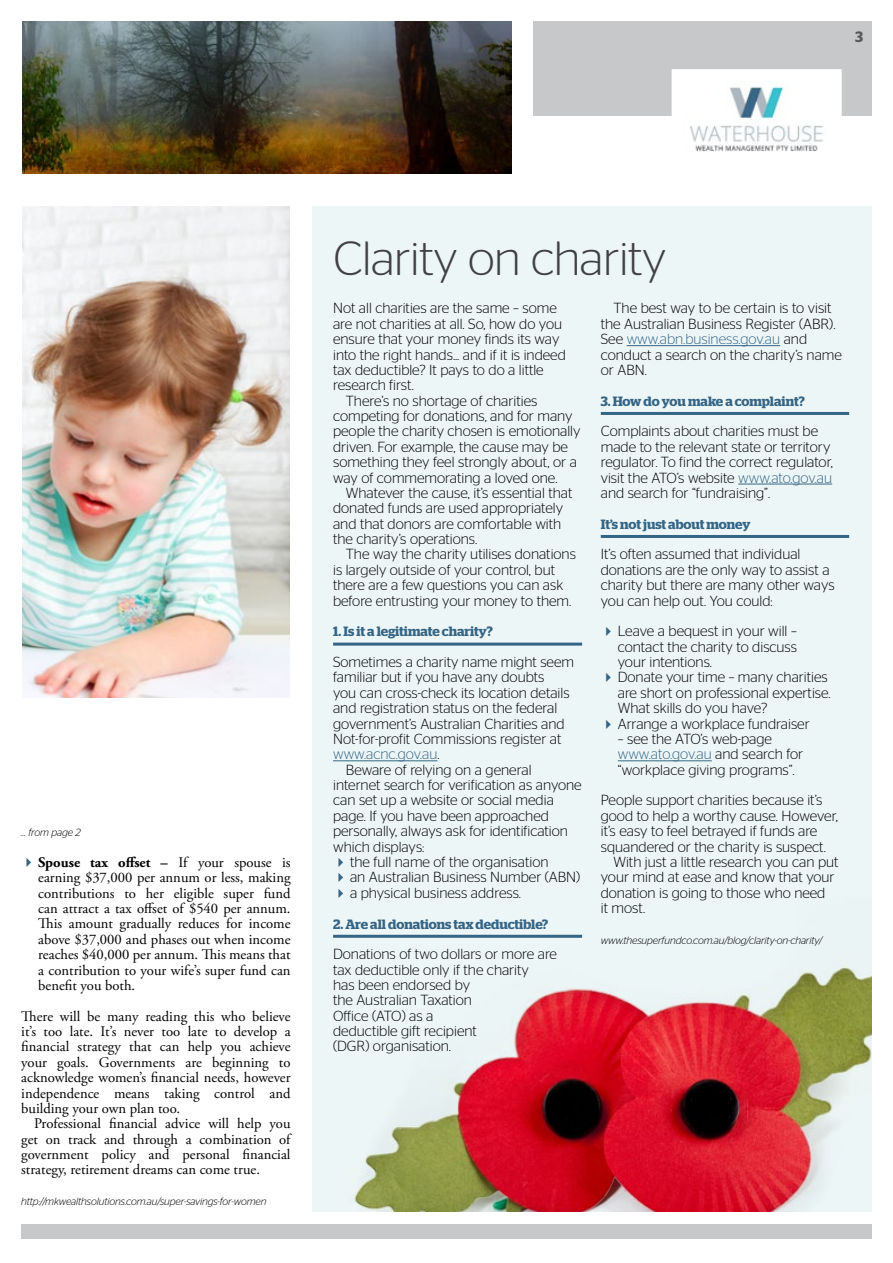
<style>
.page{position:relative;width:893px;height:1263px;background:#fff}
.page>*{position:absolute;margin:0;border:0;box-sizing:border-box;transform-origin:0 0}
.t1{font:300 48px "Stag Sans";letter-spacing:-.01em;color:#414042}
.t2{font:600 15px "Stag Sans";color:#58595b}
.t3{font:300 14.7px/15.3px "Stag Sans";color:#000}
.t4{font:14.7px/15.3px "Adobe Garamond Pro";color:#000;text-align:justify}
.t5{font:300 14.7px "Stag Sans";color:#356585}
.t6{font:600 13.5px "Stag";letter-spacing:-.005em;color:#356585}
.t7{font:italic 300 10.5px "Stag Sans";letter-spacing:-.01em;color:#000}
.s1{font-weight:700}
.s2{color:#000}
.s3{color:#356585}
</style>
<div class="page">
<div style="left:533px;top:21px;width:339px;height:95px;background:#c7c8ca"></div>
<div style="left:21px;top:1224px;width:851px;height:15px;background:#c7c8ca"></div>
<svg style="left:671px;top:69px;width:171px;height:83px"></svg>
<img style="left:22px;top:21px;width:490px;height:152px">
<div style="left:312px;top:206px;width:560px;height:1005px;background:#edf6f7"></div>
<hr style="left:333px;top:643px;width:249px;height:3px;background:#356585">
<hr style="left:333px;top:760px;width:104px;height:1px;background:#356585">
<hr style="left:627px;top:345px;width:153px;height:1px;background:#356585">
<hr style="left:601px;top:412px;width:248px;height:3px;background:#356585">
<hr style="left:738px;top:484px;width:94px;height:1px;background:#356585">
<hr style="left:601px;top:535px;width:248px;height:3px;background:#356585">
<hr style="left:618px;top:760px;width:94px;height:1px;background:#356585">
<img style="left:22px;top:207px;width:268px;height:491px">
<img style="left:330px;top:934px;width:542px;height:278px">
<p class="t2" style="left:855px;top:28px;width:10px">3</p>
<p class="t7" style="left:21px;top:827px;width:61px">… from page 2</p>
<p class="t4" style="left:38px;top:855px;width:254px"><span class="s1">Spouse tax offset –</span> If your spouse is earning $37,000 per annum or less, making contributions to her eligible super fund can attract a tax offset of $540 per annum.<br>This amount gradually reduces for income above $37,000 and phases out when income reaches $40,000 per annum. This means that a contribution to your wife’s super fund can benefit you both.</p>
<p class="t4" style="left:21px;top:1009px;width:271px">There will be many reading this who believe it’s too late. It’s never too late to develop a financial strategy that can help you achieve your goals. Governments are beginning to acknowledge women’s financial needs, however independence means taking control and building your own plan too.</p>
<p class="t4" style="left:21px;top:1116px;width:271px;text-indent:13px">Professional financial advice will help you get on track and through a combination of government policy and personal financial strategy, retirement dreams can come true.</p>
<p class="t7" style="left:21px;top:1196px;width:247px">http://mkwealthsolutions.com.au/super-savings-for-women</p>
<h1 class="t1" style="left:333px;top:232px;width:335px">Clarity on charity</h1>
<p class="t3" style="left:333px;top:300px;width:225px">Not all charities are the same – some</p>
<p class="t3" style="left:333px;top:316px;width:231px">are not charities at all. So, how do you</p>
<p class="t3" style="left:333px;top:331px;width:228px">ensure that your money finds its way</p>
<p class="t3" style="left:333px;top:347px;width:234px">into the right hands... and if it is indeed</p>
<p class="t3" style="left:333px;top:362px;width:212px">tax deductible? It pays to do a little</p>
<p class="t3" style="left:333px;top:377px;width:82px">research first.</p>
<p class="t3" style="left:346px;top:393px;width:193px">There’s no shortage of charities</p>
<p class="t3" style="left:333px;top:408px;width:241px">competing for donations, and for many</p>
<p class="t3" style="left:333px;top:423px;width:249px">people the charity chosen is emotionally</p>
<p class="t3" style="left:333px;top:439px;width:236px">driven. For example, the cause may be</p>
<p class="t3" style="left:333px;top:454px;width:245px">something they feel strongly about, or a</p>
<p class="t3" style="left:333px;top:469px;width:226px">way of commemorating a loved one.</p>
<p class="t3" style="left:346px;top:485px;width:228px">Whatever the cause, it’s essential that</p>
<p class="t3" style="left:333px;top:500px;width:232px">donated funds are used appropriately</p>
<p class="t3" style="left:333px;top:516px;width:230px">and that donors are comfortable with</p>
<p class="t3" style="left:333px;top:531px;width:146px">the charity’s operations.</p>
<p class="t3" style="left:346px;top:546px;width:232px">The way the charity utilises donations</p>
<p class="t3" style="left:333px;top:562px;width:223px">is largely outside of your control, but</p>
<p class="t3" style="left:333px;top:577px;width:232px">there are a few questions you can ask</p>
<p class="t3" style="left:333px;top:592px;width:240px">before entrusting your money to them.</p>
<p class="t6" style="left:333px;top:624px;width:161px">1. Is it a legitimate charity?</p>
<p class="t3" style="left:333px;top:654px;width:242px">Sometimes a charity name might seem</p>
<p class="t3" style="left:333px;top:669px;width:213px">familiar but if you have any doubts</p>
<p class="t3" style="left:333px;top:685px;width:238px">you can cross-check its location details</p>
<p class="t3" style="left:333px;top:700px;width:226px">and registration status on the federal</p>
<p class="t3" style="left:333px;top:716px;width:233px">government’s Australian Charities and</p>
<p class="t3" style="left:333px;top:731px;width:230px">Not-for-profit Commissions register at</p>
<p class="t5" style="left:333px;top:746px;width:108px">www.acnc.gov.au<span class="s2">.</span></p>
<p class="t3" style="left:346px;top:762px;width:187px">Beware of relying on a general</p>
<p class="t3" style="left:333px;top:777px;width:250px">internet search for verification as anyone</p>
<p class="t3" style="left:333px;top:792px;width:222px">can set up a website or social media</p>
<p class="t3" style="left:333px;top:808px;width:217px">page. If you have been approached</p>
<p class="t3" style="left:333px;top:823px;width:236px">personally, always ask for identification</p>
<p class="t3" style="left:333px;top:838px;width:93px">which displays:</p>
<p class="t3" style="left:350px;top:854px;width:200px">the full name of the organisation</p>
<p class="t3" style="left:350px;top:869px;width:232px">an Australian Business Number (ABN)</p>
<p class="t3" style="left:350px;top:885px;width:172px">a physical business address.</p>
<p class="t6" style="left:333px;top:916px;width:217px">2. Are all donations tax deductible?</p>
<p class="t3" style="left:333px;top:946px;width:225px">Donations of two dollars or more are tax deductible only if the charity<br>has been endorsed by<br>the Australian Taxation<br>Office (ATO) as a<br>deductible gift recipient<br>(DGR) organisation.</p>
<p class="t3" style="left:601px;top:300px;width:243px;text-indent:13px">The best way to be certain is to visit the Australian Business Register (ABR).<br>See <span class="s3">www.abn.business.gov.au</span> and conduct a search on the charity’s name or ABN.</p>
<p class="t6" style="left:601px;top:393px;width:205px">3. How do you make a complaint?</p>
<p class="t3" style="left:601px;top:423px;width:234px">Complaints about charities must be made to the relevant state or territory regulator. To find the correct regulator, visit the ATO’s website <span class="s3">www.ato.gov.au </span>and search for “fundraising”.</p>
<p class="t6" style="left:601px;top:516px;width:151px">It’s not just about money</p>
<p class="t3" style="left:601px;top:546px;width:235px">It’s often assumed that individual donations are the only way to assist a charity but there are many other ways you can help out. You could:</p>
<p class="t3" style="left:618px;top:623px;width:214px">Leave a bequest in your will – contact the charity to discuss<br>your intentions.<br>Donate your time – many charities are short on professional expertise.<br>What skills do you have?<br>Arrange a workplace fundraiser</p>
<p class="t3" style="left:618px;top:731px;width:187px">– see the ATO’s web-page <span class="s3">www.ato.gov.au</span> and search for “workplace giving programs”.</p>
<p class="t3" style="left:601px;top:792px;width:223px">People support charities because it’s</p>
<p class="t3" style="left:601px;top:808px;width:239px">good to help a worthy cause. However,</p>
<p class="t3" style="left:601px;top:823px;width:218px">it’s easy to feel betrayed if funds are</p>
<p class="t3" style="left:601px;top:838px;width:227px">squandered or the charity is suspect.</p>
<p class="t3" style="left:613px;top:854px;width:226px">With just a little research you can put</p>
<p class="t3" style="left:601px;top:869px;width:235px">your mind at ease and know that your</p>
<p class="t3" style="left:601px;top:885px;width:226px">donation is going to those who need</p>
<p class="t3" style="left:601px;top:900px;width:46px">it most.</p>
<p class="t7" style="left:601px;top:934px;width:223px">www.thesuperfundco.com.au/blog/clarity-on-charity/</p>
</div>
